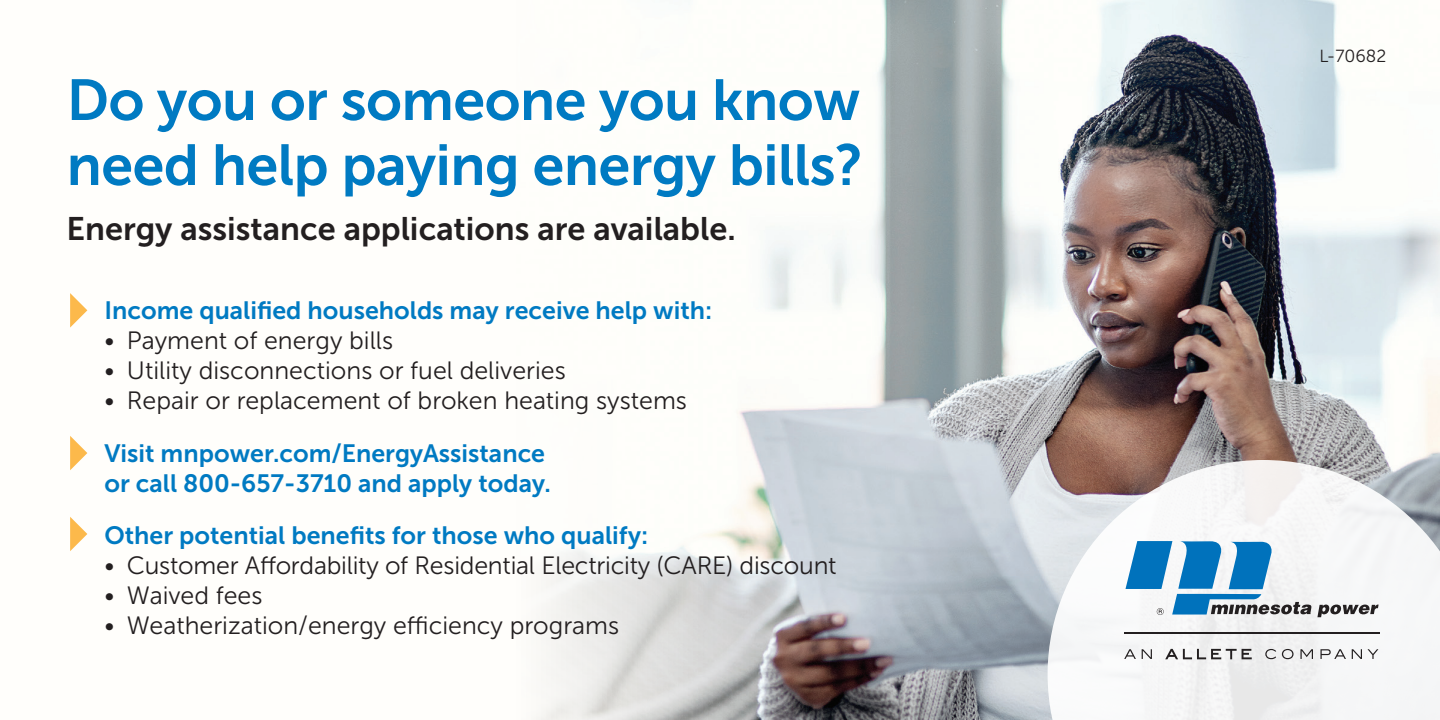
<style>
.page{position:relative;width:1440px;height:720px;background:#fffefb}
.page>*{position:absolute;margin:0;border:0;box-sizing:border-box;transform-origin:0 0}
.t1{font:57.5px/65px "Museo Sans 700";letter-spacing:-.01em;color:#007ac2}
.t2{font:32.5px "Museo Sans 700";color:#231f20}
.t3{font:25px "Museo Sans 300";color:#231f20}
.t4{font:25px/30px "Museo Sans 700";color:#007ac2}
.t5{font:17.5px "Museo Sans 300";color:#231f20}
</style>
<div class="page">
<img style="left:541px;top:0;width:899px;height:720px">
<svg style="left:1048px;top:460px;width:392px;height:260px;fill:#f5f6f7"></svg>
<svg style="left:1124px;top:649px;width:12px;height:10px"></svg>
<svg style="left:1142px;top:649px;width:10px;height:10px"></svg>
<svg style="left:1126px;top:541px;width:253px;height:76px"></svg>
<hr style="left:1124px;top:632px;width:255px;height:2px;background:#231f20">
<svg style="left:1165px;top:649px;width:87px;height:10px"></svg>
<svg style="left:1265px;top:649px;width:11px;height:10px"></svg>
<svg style="left:1282px;top:649px;width:12px;height:10px"></svg>
<svg style="left:1300px;top:649px;width:13px;height:10px"></svg>
<svg style="left:1320px;top:649px;width:26px;height:10px"></svg>
<svg style="left:1352px;top:649px;width:10px;height:10px"></svg>
<svg style="left:1368px;top:649px;width:10px;height:10px"></svg>
<svg style="left:70px;top:293px;width:17px;height:35px"></svg>
<svg style="left:70px;top:436px;width:17px;height:34px"></svg>
<svg style="left:70px;top:517px;width:17px;height:34px"></svg>
<p class="t1" style="left:67px;top:68px;width:798px">Do you or someone you know need help paying energy bills?</p>
<p class="t2" style="left:67px;top:211px;width:671px">Energy assistance applications are available.</p>
<p class="t4" style="left:104px;top:296px;width:610px">Income qualified households may receive help with:</p>
<p class="t3" style="left:104px;top:327px;width:290px">• Payment of energy bills</p>
<p class="t3" style="left:104px;top:357px;width:463px">• Utility disconnections or fuel deliveries</p>
<p class="t3" style="left:104px;top:387px;width:584px">• Repair or replacement of broken heating systems</p>
<p class="t4" style="left:104px;top:438px;width:448px">Visit mnpower.com/EnergyAssistance or call 800-657-3710 and apply today.</p>
<p class="t4" style="left:104px;top:521px;width:545px">Other potential benefits for those who qualify:</p>
<p class="t3" style="left:104px;top:552px;width:734px">• Customer Affordability of Residential Electricity (CARE) discount</p>
<p class="t3" style="left:104px;top:582px;width:160px">• Waived fees</p>
<p class="t3" style="left:104px;top:612px;width:516px">• Weatherization/energy efficiency programs</p>
<p class="t5" style="left:1319px;top:46px;width:69px">L-70682</p>
</div>
